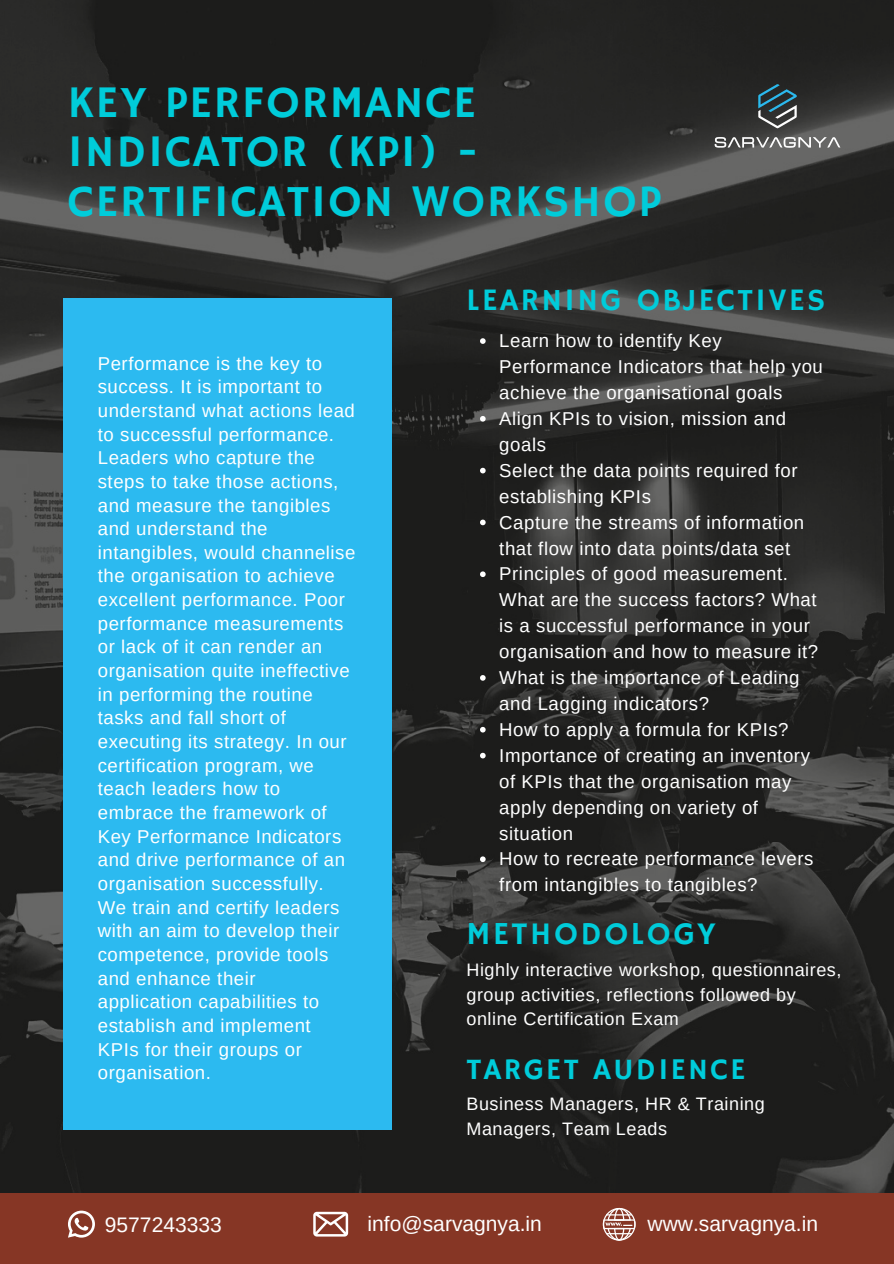
<style>
.page{position:relative;width:894px;height:1264px;background:#fff}
.page>*{position:absolute;margin:0;border:0;box-sizing:border-box;transform-origin:0 0}
.t1{font:45px/49.5px "Hammersmith One";letter-spacing:.04em;color:#00ccda}
.t2{font:31.95px "Hammersmith One";letter-spacing:.08em;color:#00ccda}
.t3{font:31.05px "Hammersmith One";letter-spacing:.08em;color:#00ccda}
.t4{font:30px "Hammersmith One";letter-spacing:.08em;color:#00ccda}
.t5{font:21px "Arimo";color:#fff}
.t6{font:18.6px/23.7px "Arimo";letter-spacing:.03em;color:#fff}
.t7{font:18px/24.8px "Arimo";letter-spacing:.03em;color:#fff}
</style>
<div class="page">
<img style="left:0;top:0;width:893px;height:1193px">
<div style="left:63px;top:299px;width:328px;height:830px;background:#2cbaf0"></div>
<svg style="left:480px;top:338px;width:5px;height:6px"></svg>
<svg style="left:480px;top:416px;width:5px;height:5px"></svg>
<svg style="left:480px;top:468px;width:5px;height:5px"></svg>
<svg style="left:480px;top:519px;width:5px;height:6px"></svg>
<svg style="left:480px;top:571px;width:5px;height:6px"></svg>
<svg style="left:480px;top:675px;width:5px;height:5px"></svg>
<svg style="left:480px;top:727px;width:5px;height:5px"></svg>
<svg style="left:480px;top:752px;width:5px;height:6px"></svg>
<svg style="left:480px;top:856px;width:5px;height:6px"></svg>
<div style="left:0;top:1193px;width:893px;height:70px;background:#863625"></div>
<svg style="left:68px;top:1210px;width:27px;height:27px"></svg>
<svg style="left:313px;top:1211px;width:35px;height:25px"></svg>
<svg style="left:602px;top:1207px;width:33px;height:33px"></svg>
<img style="left:704px;top:78px;width:146px;height:76px">
<p class="t1" style="left:68px;top:79px;width:412px">KEY PERFORMANCE<br>INDICATOR (KPI) -</p>
<p class="t1" style="left:68px;top:179px;width:594px">CERTIFICATION WORKSHOP</p>
<p class="t6" style="left:98px;top:351px;width:259px">Performance is the key to success. It is important to understand what actions lead to successful performance.<br>Leaders who capture the steps to take those actions, and measure the tangibles and understand the intangibles, would channelise the organisation to achieve excellent performance. Poor performance measurements or lack of it can render an organisation quite ineffective in performing the routine tasks and fall short of executing its strategy. In our certification program, we teach leaders how to embrace the framework of<br>Key Performance Indicators and drive performance of an organisation successfully.<br>We train and certify leaders with an aim to develop their competence, provide tools and enhance their<br>application capabilities to establish and implement<br>KPIs for their groups or organisation.</p>
<p class="t3" style="left:466px;top:282px;width:360px">LEARNING OBJECTIVES</p>
<p class="t6" style="left:499px;top:328px;width:325px;line-height:26px">Learn how to identify Key<br>Performance Indicators that help you achieve the organisational goals</p>
<p class="t6" style="left:499px;top:405px;width:288px;line-height:26px">Align KPIs to vision, mission and goals</p>
<p class="t6" style="left:499px;top:457px;width:300px;line-height:26px">Select the data points required for establishing KPIs</p>
<p class="t6" style="left:499px;top:509px;width:306px;line-height:26px">Capture the streams of information that flow into data points/data set</p>
<p class="t6" style="left:499px;top:561px;width:320px;line-height:26px">Principles of good measurement.<br>What are the success factors? What is a successful performance in your organisation and how to measure it?</p>
<p class="t6" style="left:499px;top:664px;width:302px;line-height:26px">What is the importance of Leading and Lagging indicators?</p>
<p class="t6" style="left:499px;top:717px;width:291px">How to apply a formula for KPIs?</p>
<p class="t6" style="left:499px;top:742px;width:312px;line-height:26px">Importance of creating an inventory of KPIs that the organisation may apply depending on variety of situation</p>
<p class="t6" style="left:499px;top:846px;width:316px;line-height:26px">How to recreate performance levers from intangibles to tangibles?</p>
<p class="t2" style="left:466px;top:914px;width:251px">METHODOLOGY</p>
<p class="t7" style="left:466px;top:957px;width:376px">Highly interactive workshop, questionnaires, group activities, reflections followed by online Certification Exam</p>
<p class="t4" style="left:466px;top:1051px;width:280px">TARGET AUDIENCE</p>
<p class="t7" style="left:466px;top:1091px;width:300px">Business Managers, HR &amp; Training<br>Managers, Team Leads</p>
<p class="t5" style="left:105px;top:1213px;width:118px">9577243333</p>
<p class="t5" style="left:367px;top:1211px;width:176px">info@sarvagnya.in</p>
<p class="t5" style="left:647px;top:1211px;width:172px">www.sarvagnya.in</p>
</div>
